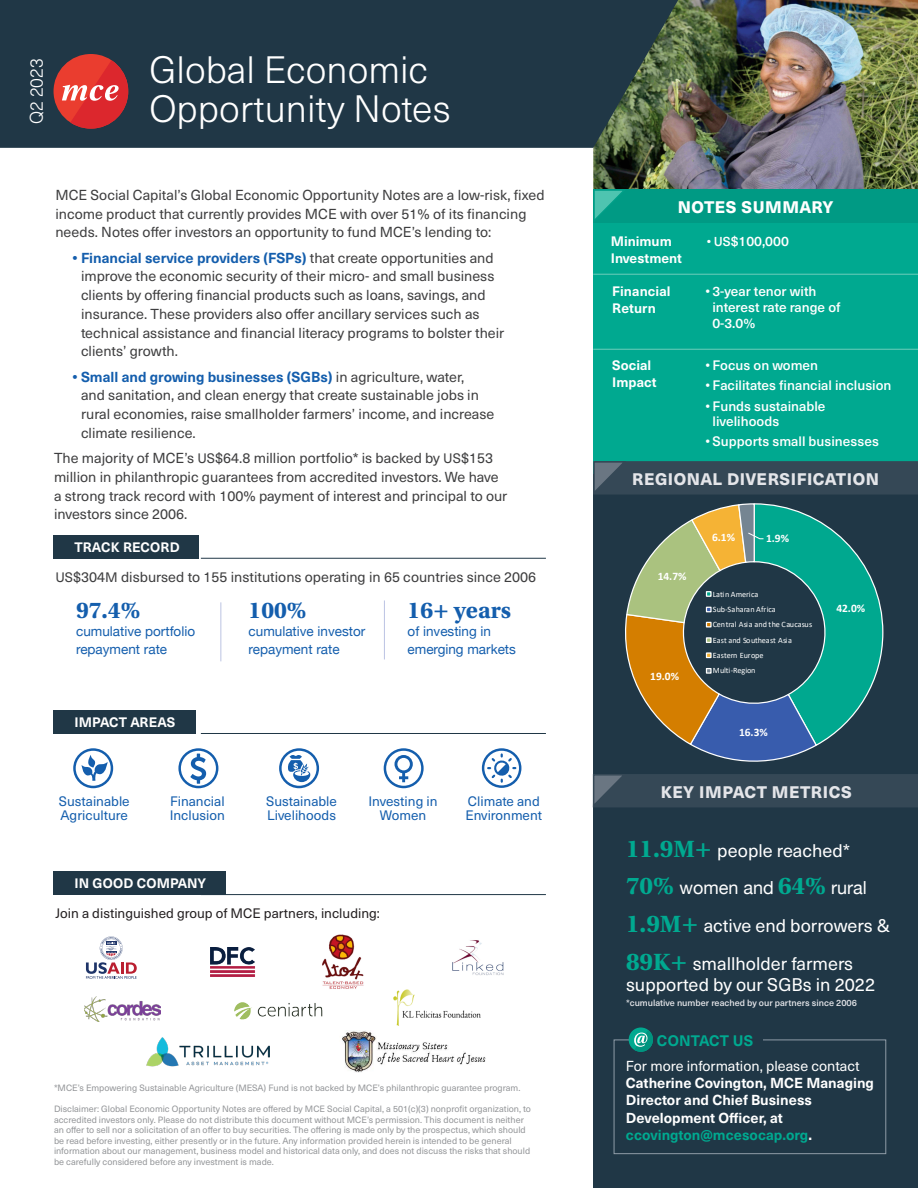
<style>
.page{position:relative;width:918px;height:1188px;background:#fff}
.page>*{position:absolute;margin:0;border:0;box-sizing:border-box;transform-origin:0 0}
.t1{font:300 37.5px "Neue Haas Unica W1 G";color:#fff}
.t2{font:700 24px "Utopia Std";color:#145ead}
.t3{font:18px/21px "Neue Haas Unica W1 G";color:#fff}
.t4{font:18px "Helvetica Neue";color:#fff}
.t5{font:300 18px "Neue Haas Unica W1 G";color:#fff}
.t6{font:800 16.5px "Neue Haas Unica W1 G";letter-spacing:.035em;color:#e4e5e9}
.t7{font:800 16.5px "Neue Haas Unica W1 G";letter-spacing:.03em;color:#fff}
.t8{font:700 15px "Neue Haas Unica W1 G";letter-spacing:.005em;color:#00a990}
.t9{font:14.25px/18.8px "Neue Haas Unica W1 G";color:#3e3e3f}
.t10{font:700 14.25px/17.2px "Neue Haas Unica W1 G";color:#fff}
.t11{font:500 13.5px/15.8px "Neue Haas Unica W1 G";color:#fff}
.t12{font:13.5px/13.5px "Neue Haas Unica W1 G";color:#145ead}
.t13{font:13.5px "Helvetica Neue";color:#145ead}
.t14{font:700 13.5px/16.5px "Neue Haas Unica W1 G";color:#fff}
.t15{font:13.5px "Neue Haas Unica W1 G";color:#231f20}
.t16{font:700 11.4px "Calibri";color:#fff}
.t17{font:9px/10.5px "Neue Haas Unica W1 G";color:#939598}
.t18{font:500 9px "Neue Haas Unica W1 G";color:#e4e5e9}
.t19{font:8.25px/15.3px "Calibri";color:#fff}
.s1{font-weight:700;color:#145ead}
.s2{font-size:13.5px}
.s3{font-size:12.75px}
.s4{font-family:"Utopia Std";font-weight:700;font-size:25.5px;color:#00a990}
.s5{font-family:"Utopia Std";font-weight:700;font-size:24.75px;color:#00a990}
.s6{font-weight:400}
.s7{color:#00a990}
</style>
<div class="page">
<div style="left:593px;top:467px;width:325px;height:721px;background:#203746"></div>
<img style="left:593px;top:0;width:325px;height:189px">
<svg style="left:0;top:0;width:678px;height:148px;background:#243a46"></svg>
<div style="left:593px;top:191px;width:325px;height:283px;background:#00a990"></div>
<div style="left:593px;top:189px;width:325px;height:33px;background:#009a84"></div>
<svg style="left:593px;top:188px;width:35px;height:35px"></svg>
<svg style="left:593px;top:461px;width:325px;height:34px;background:#364957"></svg>
<div style="left:54px;top:54px;width:74px;height:75px;background:#ea3d2f;border-radius:50%"></div>
<svg style="left:62px;top:60px;width:71px;height:74px"></svg>
<hr style="left:593px;top:274px;width:325px;height:1px;background:#6ecdbb">
<hr style="left:593px;top:349px;width:325px;height:1px;background:#6ecdbb">
<hr style="left:220px;top:602px;width:1px;height:59px;background:#bbc3e3">
<hr style="left:384px;top:600px;width:1px;height:59px;background:#bbc3e3">
<div style="left:54px;top:535px;width:145px;height:24px;background:#203746"></div>
<hr style="left:201px;top:558px;width:345px;height:1px;background:#203746">
<div style="left:54px;top:872px;width:172px;height:23px;background:#203746"></div>
<hr style="left:201px;top:894px;width:345px;height:1px;background:#203746">
<svg style="left:86px;top:936px;width:51px;height:43px"></svg>
<img style="left:322px;top:934px;width:42px;height:55px">
<img style="left:84px;top:996px;width:76px;height:26px">
<img style="left:452px;top:940px;width:52px;height:36px">
<img style="left:393px;top:989px;width:88px;height:37px">
<img style="left:234px;top:1002px;width:89px;height:18px">
<img style="left:147px;top:1037px;width:123px;height:29px">
<img style="left:211px;top:948px;width:44px;height:29px">
<svg style="left:592px;top:774px;width:326px;height:34px;background:#374a58"></svg>
<hr style="left:201px;top:733px;width:345px;height:1px;background:#203746">
<div style="left:54px;top:711px;width:142px;height:23px;background:#203746"></div>
<div style="left:614px;top:1040px;width:272px;height:114px;border:1px solid #8f9ca7"></div>
<div style="left:629px;top:1035px;width:134px;height:14px;background:#203746"></div>
<div style="left:629px;top:1027px;width:24px;height:25px;background:#00a990;border-radius:50%"></div>
<svg style="left:634px;top:1030px;width:19px;height:22px"></svg>
<svg style="left:384px;top:748px;width:40px;height:40px"></svg>
<svg style="left:178px;top:748px;width:40px;height:40px"></svg>
<svg style="left:73px;top:748px;width:40px;height:40px"></svg>
<svg style="left:482px;top:748px;width:39px;height:40px"></svg>
<svg style="left:279px;top:748px;width:40px;height:40px"></svg>
<svg style="left:625px;top:503px;width:258px;height:259px"></svg>
<img style="left:342px;top:1030px;width:144px;height:42px">
<p class="t5" style="left:23px;top:124px;width:68px;rotate:-90deg">Q2 2023</p>
<p class="t1" style="left:149px;top:42px;width:280px">Global Economic</p>
<p class="t1" style="left:149px;top:81px;width:303px">Opportunity Notes</p>
<p class="t9" style="left:55px;top:185px;width:491px">MCE Social Capital’s Global Economic Opportunity Notes are a low-risk, fixed income product that currently provides MCE with over 51% of its financing needs. Notes offer investors an opportunity to fund MCE’s lending to:</p>
<p class="t9" style="left:81px;top:248px;width:425px;text-indent:-9px"><span class="s1">• Financial service providers (FSPs)</span> that create opportunities and improve the economic security of their micro- and small business clients by offering financial products such as loans, savings, and insurance. These providers also offer ancillary services such as technical assistance and financial literacy programs to bolster their clients’ growth.</p>
<p class="t9" style="left:81px;top:367px;width:415px;text-indent:-9px"><span class="s1">• Small and growing businesses (SGBs)</span> in agriculture, water,<br>and sanitation, and clean energy that create sustainable jobs in rural economies, raise smallholder farmers’ income, and increase climate resilience.</p>
<p class="t9" style="left:54px;top:448px;width:455px">The majority of MCE’s <span class="s2">US</span>$64.8 million portfolio* is backed by <span class="s2">US</span>$153 million in philanthropic guarantees from accredited investors. We have a strong track record with 100% payment of interest and principal to our investors since 2006.</p>
<p class="t14" style="left:75px;top:538px;width:107px">TRACK RECORD</p>
<p class="t9" style="left:55px;top:567px;width:482px"><span class="s2">US</span>$304<span class="s2">M</span> disbursed to 155 institutions operating in 65 countries since 2006</p>
<p class="t2" style="left:76px;top:596px;width:66px">97.4%</p>
<p class="t13" style="left:76px;top:621px;width:121px">cumulative portfolio</p>
<p class="t13" style="left:76px;top:639px;width:93px">repayment rate</p>
<p class="t2" style="left:249px;top:596px;width:59px">100%</p>
<p class="t13" style="left:249px;top:621px;width:118px">cumulative investor</p>
<p class="t13" style="left:249px;top:639px;width:93px">repayment rate</p>
<p class="t2" style="left:408px;top:596px;width:105px">16+ years</p>
<p class="t13" style="left:408px;top:621px;width:85px">of investing in</p>
<p class="t13" style="left:408px;top:639px;width:110px">emerging markets</p>
<p class="t14" style="left:75px;top:713px;width:102px">IMPACT AREAS</p>
<p class="t12" style="left:59px;top:794px;width:72px">Sustainable<br>Agriculture</p>
<p class="t12" style="left:466px;top:794px;width:78px">Climate and<br>Environment</p>
<p class="t12" style="left:170px;top:794px;width:56px">Financial</p>
<p class="t12" style="left:170px;top:807px;width:57px">Inclusion</p>
<p class="t12" style="left:266px;top:794px;width:72px">Sustainable</p>
<p class="t12" style="left:267px;top:808px;width:70px">Livelihoods</p>
<p class="t12" style="left:368px;top:794px;width:71px;text-align:center">Investing in<br>Women</p>
<p class="t14" style="left:74px;top:874px;width:133px">IN GOOD COMPANY</p>
<p class="t15" style="left:55px;top:903px;width:326px">Join a distinguished group of MCE partners, including:</p>
<p class="t17" style="left:54px;top:1082px;width:468px">*MCE’s Empowering Sustainable Agriculture (MESA) Fund is not backed by MCE’s philanthropic guarantee program.</p>
<p class="t17" style="left:54px;top:1103px;width:479px">Disclaimer: Global Economic Opportunity Notes are offered by MCE Social Capital, a 501(c)(3) nonprofit organization, to accredited investors only. Please do not distribute this document without MCE’s permission. This document is neither an offer to sell nor a solicitation of an offer to buy securities. The offering is made only by the prospectus, which should be read before investing, either presently or in the future. Any information provided herein is intended to be general information about our management, business model and historical data only, and does not discuss the risks that should be carefully considered before any investment is made.</p>
<p class="t7" style="left:678px;top:194px;width:157px">NOTES SUMMARY</p>
<p class="t14" style="left:611px;top:232px;width:73px">Minimum<br>Investment</p>
<p class="t14" style="left:612px;top:282px;width:60px">Financial</p>
<p class="t14" style="left:612px;top:299px;width:45px">Return</p>
<p class="t14" style="left:612px;top:356px;width:46px">Social<br>Impact</p>
<p class="t11" style="left:707px;top:233px;width:84px"><span class="s3">• US</span>$100,000</p>
<p class="t11" style="left:712px;top:283px;width:130px;text-indent:-7px">• 3-year tenor with interest rate range of<br>0-3.0%</p>
<p class="t11" style="left:706px;top:357px;width:114px">• Focus on women</p>
<p class="t11" style="left:706px;top:377px;width:187px">• Facilitates financial inclusion</p>
<p class="t11" style="left:713px;top:397px;width:114px;text-indent:-7px">• Funds sustainable livelihoods</p>
<p class="t11" style="left:706px;top:433px;width:175px">• Supports small businesses</p>
<p class="t6" style="left:632px;top:466px;width:248px">REGIONAL DIVERSIFICATION</p>
<p class="t16" style="left:658px;top:568px;width:30px">14.7%</p>
<p class="t16" style="left:650px;top:668px;width:30px">19.0%</p>
<p class="t16" style="left:712px;top:529px;width:25px">6.1%</p>
<p class="t16" style="left:766px;top:531px;width:25px">1.9%</p>
<p class="t19" style="left:713px;top:586px;width:101px">Latin America<br>Sub-Saharan Africa<br>Central Asia and the Caucasus<br>East and Southeast Asia<br>Eastern Europe<br>Multi-Region</p>
<p class="t16" style="left:739px;top:724px;width:30px">16.3%</p>
<p class="t16" style="left:836px;top:600px;width:30px">42.0%</p>
<p class="t6" style="left:661px;top:780px;width:192px">KEY IMPACT METRICS</p>
<p class="t3" style="left:626px;top:839px;width:226px"><span class="s4">11.9</span><span class="s5">M</span><span class="s4">+</span> people reached*</p>
<p class="t4" style="left:626px;top:875px;width:242px"><span class="s4">70%</span> women and <span class="s4">64%</span> rural</p>
<p class="t3" style="left:626px;top:914px;width:265px"><span class="s4">1.9</span><span class="s5">M</span><span class="s4">+</span> active end borrowers &amp;</p>
<p class="t3" style="left:626px;top:952px;width:251px"><span class="s4">89</span><span class="s5">K</span><span class="s4">+</span> smallholder farmers supported by our SGBs in 2022</p>
<p class="t18" style="left:626px;top:997px;width:232px">*cumulative number reached by our partners since 2006</p>
<p class="t8" style="left:657px;top:1030px;width:98px">CONTACT US</p>
<p class="t10" style="left:626px;top:1056px;width:250px"><span class="s6">For more information, please contact<br></span>Catherine Covington, MCE Managing<br>Director and Chief Business<br>Development Officer, at <span class="s7">ccovington@mcesocap.org</span>.</p>
</div>
